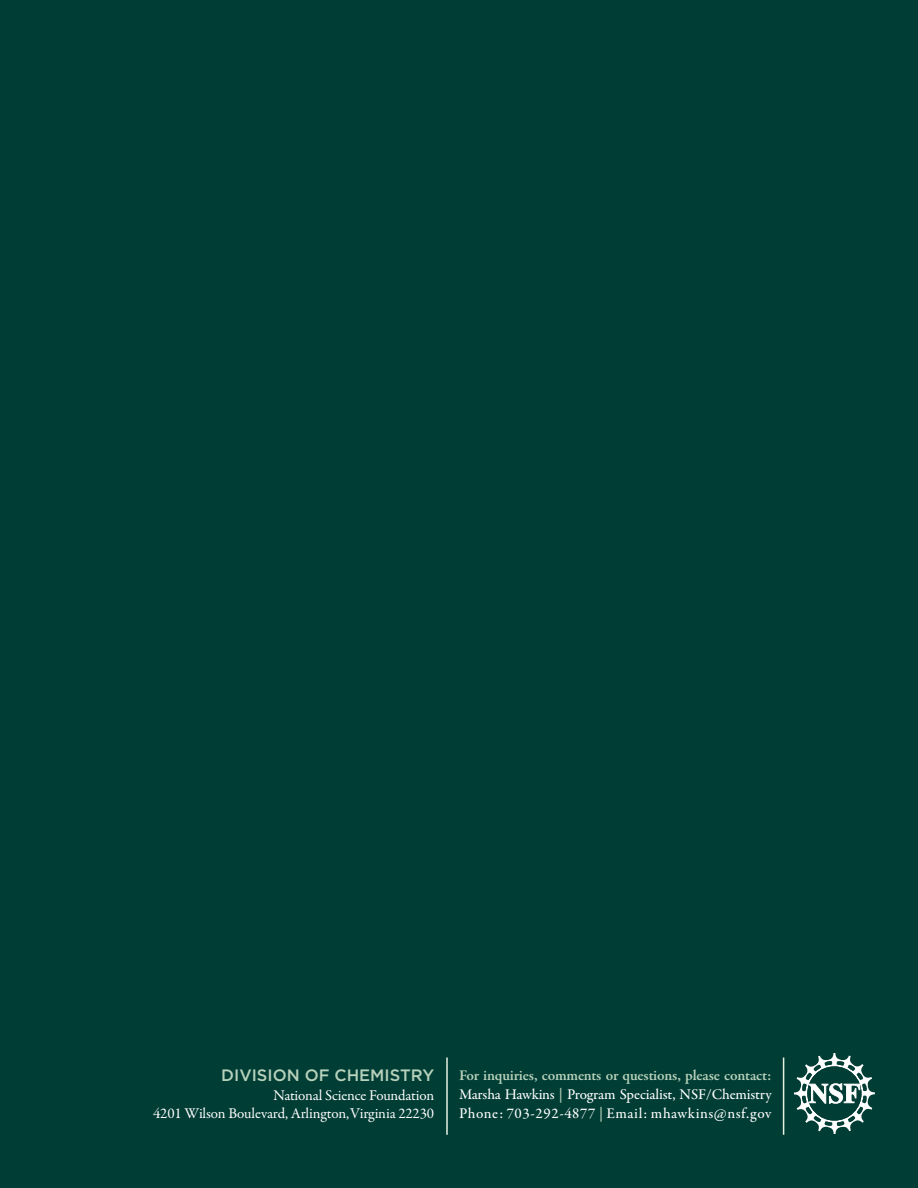
<style>
.page{position:relative;width:918px;height:1188px;background:#003d34}
.page>*{position:absolute;margin:0;border:0;box-sizing:border-box;transform-origin:0 0}
.Article_Subheading{font:500 16.5px "Gotham";color:#b7d1bb}
.Article_Subheading-2{font:15px/18px "Garamond Premr Pro";letter-spacing:-.01em;color:#fff;text-align:right}
.Article_Subheading-3{font:600 15px "Garamond Premr Pro";letter-spacing:-.015em;color:#b7d1bb}
.Article_Subheading-4{font:500 15px "Garamond Premr Pro";color:#fff}
.Article_Subheading-5{font:500 15px "Garamond Premr Pro";letter-spacing:.04em;color:#fff}
.s1{font-weight:600;color:#b7d1bb}
</style>
<div class="page">
<hr style="left:446px;top:1058px;width:2px;height:77px;background:#e4f1e1">
<hr style="left:783px;top:1058px;width:1px;height:77px;background:#e4f1e1">
<svg style="left:794px;top:1053px;width:81px;height:81px"></svg>
<p class="Article_Subheading" style="left:221px;top:1064px;width:214px">DIVISION OF CHEMISTRY</p>
<p class="Article_Subheading-2" style="left:153px;top:1086px;width:283px">National Science Foundation<br>4201 Wilson Boulevard, Arlington, Virginia 22230</p>
<p class="Article_Subheading-3" style="left:459px;top:1066px;width:314px">For inquiries, comments or questions, please contact:</p>
<p class="Article_Subheading-4" style="left:459px;top:1086px;width:314px">Marsha Hawkins <span class="s1">|</span> Program Specialist, NSF/Chemistry</p>
<p class="Article_Subheading-5" style="left:459px;top:1105px;width:314px">Phone: 703-292-4877 <span class="s1">|</span> Email: mhawkins@nsf.gov</p>
</div>
